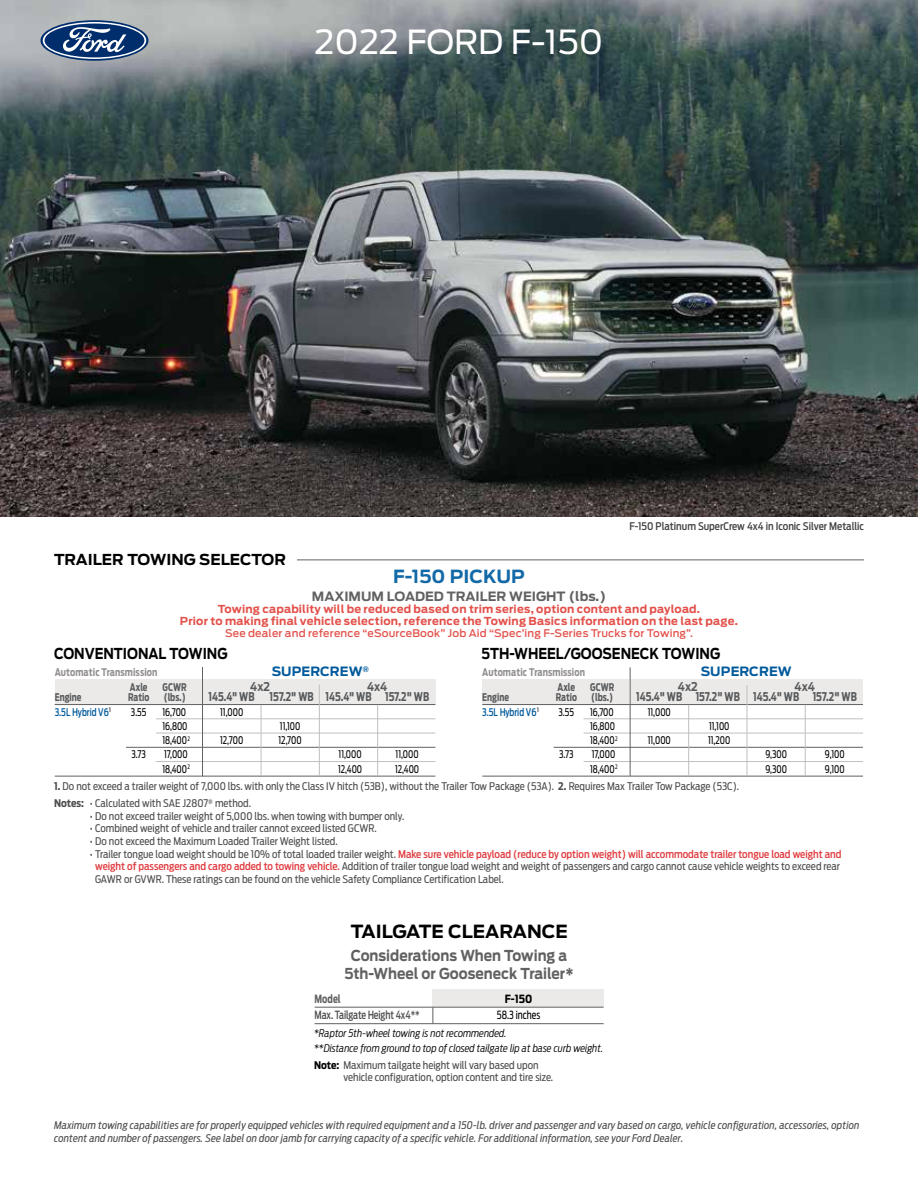
<style>
.page{position:relative;width:918px;height:1188px;background:#fff}
.page>*{position:absolute;margin:0;border:0;box-sizing:border-box;transform-origin:0 0}
.t1{font:33px "Antenna";color:#fff}
.t2{font:700 18px "Antenna";color:#000101}
.t3{font:700 18px "Antenna";color:#1169a7}
.t4{font:700 15px/18px "Antenna";color:#616162;text-align:center;scale:.9 1}
.t5{font:700 15px "Antenna";color:#000;scale:.85 1}
.t6{font:700 15px "Antenna";color:#000}
.t7{font:700 12.75px "Antenna";color:#616162}
.t8{font:700 12.75px "Antenna";letter-spacing:.01em;color:#005a9c}
.t9{font:700 12px "Antenna Cond";letter-spacing:-.005em;color:#58595b;scale:.85 1}
.t10{font:700 12px "Antenna";color:#58595b;scale:.85 1}
.t11{font:500 11.25px "Antenna Cond";letter-spacing:-.01em;color:#4d4d4f;scale:.85 1}
.t12{font:11.25px "Antenna Cond";color:#000;scale:.85 1}
.t13{font:700 11.25px "Antenna Cond";color:#616162;scale:.85 1}
.t14{font:700 11.25px "Antenna Cond";color:#000}
.t15{font:700 10.95px/12px "Antenna";letter-spacing:.015em;color:#e3514b;text-align:center}
.t16{font:10.5px/12.6px "Antenna Cond";color:#4d4d4f}
.t17{font:italic 10.5px/12.8px "Antenna Cond";letter-spacing:.01em;color:#4d4d4f}
.t18{font:10.5px "Antenna Cond";color:#000;scale:.85 1}
.t19{font:italic 300 10.5px/14.7px "Antenna Cond";color:#000}
.t20{font:500 10.5px "Antenna";letter-spacing:.02em;color:#e3514b}
.t21{font:700 10.5px "Antenna Cond";color:#58595b;scale:.85 1}
.t22{font:500 10.5px "Antenna Cond";color:#414042}
.t23{font:700 10.5px "Antenna Cond";letter-spacing:.01em;color:#949091;scale:.9 1}
.t24{font:500 10.5px "Antenna Cond";color:#005a9c;scale:.85 1}
.s1{font-weight:700}
.s2{font-weight:500;color:#e03a3e}
.s3{font-weight:400}
.s4{font-weight:700;color:#000}
</style>
<div class="page">
<img style="left:0;top:0;width:918px;height:517px">
<div style="left:432px;top:990px;width:172px;height:17px;background:#ebeae9"></div>
<hr style="left:315px;top:1007px;width:289px;height:1px;background:#616162">
<hr style="left:315px;top:1023px;width:289px;height:1px;background:#616162">
<svg style="left:432px;top:1007px;width:1px;height:16px"></svg>
<div style="left:203px;top:680px;width:232px;height:25px;background:#ebeae9"></div>
<div style="left:55px;top:680px;width:147px;height:25px;background:#ebeae9"></div>
<div style="left:482px;top:680px;width:147px;height:25px;background:#ebeae9"></div>
<div style="left:631px;top:680px;width:232px;height:25px;background:#ebeae9"></div>
<hr style="left:55px;top:704px;width:380px;height:1px;background:#616162">
<hr style="left:156px;top:719px;width:279px;height:1px;background:#c1bebe">
<hr style="left:156px;top:733px;width:279px;height:1px;background:#c1bebe">
<hr style="left:126px;top:747px;width:309px;height:1px;background:#616162">
<hr style="left:156px;top:761px;width:279px;height:1px;background:#c1bebe">
<hr style="left:55px;top:776px;width:380px;height:1px;background:#616162">
<hr style="left:482px;top:704px;width:381px;height:1px;background:#616162">
<hr style="left:584px;top:719px;width:279px;height:1px;background:#c1bebe">
<hr style="left:584px;top:733px;width:279px;height:1px;background:#c1bebe">
<hr style="left:554px;top:747px;width:309px;height:1px;background:#616162">
<hr style="left:584px;top:761px;width:279px;height:1px;background:#c1bebe">
<hr style="left:482px;top:776px;width:381px;height:1px;background:#616162">
<hr style="left:319px;top:685px;width:1px;height:91px;background:#c1bebe">
<hr style="left:202px;top:667px;width:1px;height:109px;background:#616162">
<hr style="left:630px;top:667px;width:1px;height:109px;background:#616162">
<hr style="left:261px;top:705px;width:1px;height:71px;background:#c1bebe">
<hr style="left:688px;top:705px;width:1px;height:71px;background:#c1bebe">
<hr style="left:377px;top:705px;width:1px;height:71px;background:#c1bebe">
<hr style="left:747px;top:685px;width:1px;height:91px;background:#c1bebe">
<hr style="left:805px;top:705px;width:1px;height:71px;background:#c1bebe">
<hr style="left:297px;top:560px;width:567px;height:1px;background:#616162">
<svg style="left:40px;top:20px;width:109px;height:41px"></svg>
<svg style="left:43px;top:22px;width:103px;height:37px;background:#547199"></svg>
<h1 class="t1" style="left:315px;top:22px;width:290px">2022 FORD F-150</h1>
<h3 class="t6" style="left:54px;top:550px;width:233px">TRAILER TOWING SELECTOR</h3>
<h2 class="t3" style="left:393px;top:566px;width:133px">F-150 PICKUP</h2>
<p class="t22" style="left:629px;top:520px;width:236px">F-150 Platinum SuperCrew 4x4 in Iconic Silver Metallic</p>
<p class="t7" style="left:312px;top:588px;width:296px">MAXIMUM LOADED TRAILER WEIGHT (lbs.)</p>
<p class="t15" style="left:180px;top:603px;width:560px">Towing capability will be reduced based on trim series, option content and payload.<br>Prior to making final vehicle selection, reference the Towing Basics information on the last page.</p>
<p class="t20" style="left:225px;top:627px;width:469px">See dealer and reference “eSourceBook” Job Aid “Spec’ing F-Series Trucks for Towing”.</p>
<h3 class="t5" style="left:54px;top:645px;width:206px">CONVENTIONAL TOWING</h3>
<h3 class="t5" style="left:482px;top:645px;width:282px">5TH-WHEEL/GOOSENECK TOWING</h3>
<p class="t23" style="left:55px;top:666px;width:116px">Automatic Transmission</p>
<p class="t8" style="left:272px;top:664px;width:98px">SUPERCREW<sup>®</sup></p>
<p class="t21" style="left:130px;top:681px;width:22px">Axle</p>
<p class="t21" style="left:163px;top:681px;width:30px">GCWR</p>
<p class="t10" style="left:250px;top:679px;width:25px">4x2</p>
<p class="t10" style="left:367px;top:679px;width:25px">4x4</p>
<p class="t21" style="left:55px;top:691px;width:33px">Engine</p>
<p class="t21" style="left:128px;top:691px;width:27px">Ratio</p>
<p class="t21" style="left:164px;top:691px;width:27px">(lbs.)</p>
<p class="t9" style="left:209px;top:690px;width:261px">145.4" WB 157.2" WB 145.4" WB 157.2" WB</p>
<p class="t24" style="left:55px;top:706px;width:68px">3.5L Hybrid V6<sup>1</sup></p>
<p class="t18" style="left:131px;top:706px;width:20px">3.55</p>
<p class="t18" style="left:163px;top:706px;width:29px">16,700</p>
<p class="t18" style="left:220px;top:706px;width:29px">11,000</p>
<p class="t18" style="left:163px;top:720px;width:31px">16,800</p>
<p class="t18" style="left:280px;top:720px;width:26px">11,100</p>
<p class="t18" style="left:163px;top:734px;width:34px">18,400<sup>2</sup></p>
<p class="t18" style="left:220px;top:734px;width:29px">12,700</p>
<p class="t18" style="left:279px;top:734px;width:29px">12,700</p>
<p class="t18" style="left:132px;top:748px;width:18px">3.73</p>
<p class="t18" style="left:164px;top:748px;width:29px">17,000</p>
<p class="t18" style="left:339px;top:748px;width:29px">11,000</p>
<p class="t18" style="left:396px;top:748px;width:29px">11,000</p>
<p class="t18" style="left:163px;top:763px;width:34px">18,400<sup>2</sup></p>
<p class="t18" style="left:338px;top:763px;width:30px">12,400</p>
<p class="t18" style="left:395px;top:763px;width:30px">12,400</p>
<p class="t23" style="left:482px;top:666px;width:116px">Automatic Transmission</p>
<p class="t8" style="left:701px;top:664px;width:92px">SUPERCREW</p>
<p class="t21" style="left:558px;top:681px;width:22px">Axle</p>
<p class="t21" style="left:590px;top:681px;width:30px">GCWR</p>
<p class="t10" style="left:678px;top:679px;width:25px">4x2</p>
<p class="t10" style="left:795px;top:679px;width:25px">4x4</p>
<p class="t21" style="left:482px;top:691px;width:33px">Engine</p>
<p class="t21" style="left:556px;top:691px;width:27px">Ratio</p>
<p class="t21" style="left:591px;top:691px;width:27px">(lbs.)</p>
<p class="t9" style="left:636px;top:690px;width:261px">145.4" WB 157.2" WB 145.4" WB 157.2" WB</p>
<p class="t24" style="left:482px;top:706px;width:68px">3.5L Hybrid V6<sup>1</sup></p>
<p class="t18" style="left:559px;top:706px;width:20px">3.55</p>
<p class="t18" style="left:590px;top:706px;width:29px">16,700</p>
<p class="t18" style="left:648px;top:706px;width:29px">11,000</p>
<p class="t18" style="left:590px;top:720px;width:31px">16,800</p>
<p class="t18" style="left:709px;top:720px;width:26px">11,100</p>
<p class="t18" style="left:590px;top:734px;width:34px">18,400<sup>2</sup></p>
<p class="t18" style="left:648px;top:734px;width:29px">11,000</p>
<p class="t18" style="left:708px;top:734px;width:28px">11,200</p>
<p class="t18" style="left:559px;top:748px;width:18px">3.73</p>
<p class="t18" style="left:592px;top:748px;width:29px">17,000</p>
<p class="t18" style="left:766px;top:748px;width:27px">9,300</p>
<p class="t18" style="left:825px;top:748px;width:25px">9,100</p>
<p class="t18" style="left:590px;top:763px;width:34px">18,400<sup>2</sup></p>
<p class="t18" style="left:766px;top:763px;width:27px">9,300</p>
<p class="t18" style="left:825px;top:763px;width:25px">9,100</p>
<p class="t16" style="left:54px;top:778px;width:687px;line-height:17px"><span class="s1">1.</span> Do not exceed a trailer weight of 7,000 lbs. with only the Class IV hitch (53B), without the Trailer Tow Package (53A). <span class="s1">2.</span> Requires Max Trailer Tow Package (53C).<br><span class="s1">Notes:</span> • Calculated with SAE J2807<sup>®</sup> method.</p>
<p class="t16" style="left:90px;top:810px;width:316px">• Do not exceed trailer weight of 5,000 lbs. when towing with bumper only.</p>
<p class="t16" style="left:90px;top:822px;width:288px">• Combined weight of vehicle and trailer cannot exceed listed GCWR.</p>
<p class="t16" style="left:90px;top:835px;width:249px">• Do not exceed the Maximum Loaded Trailer Weight listed.</p>
<p class="t16" style="left:95px;top:848px;width:748px;text-indent:-5px">• Trailer tongue load weight should be 10% of total loaded trailer weight. <span class="s2">Make sure vehicle payload (reduce by option weight) will accommodate trailer tongue load weight and weight of passengers and cargo added to towing vehicle.</span> Addition of trailer tongue load weight and weight of passengers and cargo cannot cause vehicle weights to exceed rear<br>GAWR or GVWR. These ratings can be found on the vehicle Safety Compliance Certification Label.</p>
<h2 class="t2" style="left:351px;top:920px;width:219px">TAILGATE CLEARANCE</h2>
<h3 class="t4" style="left:344px;top:946px;width:256px">Considerations When Towing a<br>5th-Wheel or Gooseneck Trailer*</h3>
<p class="t13" style="left:315px;top:992px;width:32px">Model</p>
<p class="t14" style="left:505px;top:992px;width:29px">F-150</p>
<p class="t11" style="left:315px;top:1008px;width:125px">Max. Tailgate Height 4x4<span class="s3">**</span></p>
<p class="t12" style="left:497px;top:1008px;width:52px">58.3 inches</p>
<p class="t19" style="left:314px;top:1026px;width:291px">*Raptor 5th-wheel towing is not recommended.<br>**Distance from ground to top of closed tailgate lip at base curb weight.</p>
<p class="t16" style="left:344px;top:1059px;width:211px;text-indent:-29px"><span class="s4">Note:</span> Maximum tailgate height will vary based upon vehicle configuration, option content and tire size.</p>
<p class="t17" style="left:54px;top:1119px;width:807px">Maximum towing capabilities are for properly equipped vehicles with required equipment and a 150-lb. driver and passenger and vary based on cargo, vehicle configuration, accessories, option content and number of passengers. See label on door jamb for carrying capacity of a specific vehicle. For additional information, see your Ford Dealer.</p>
</div>
